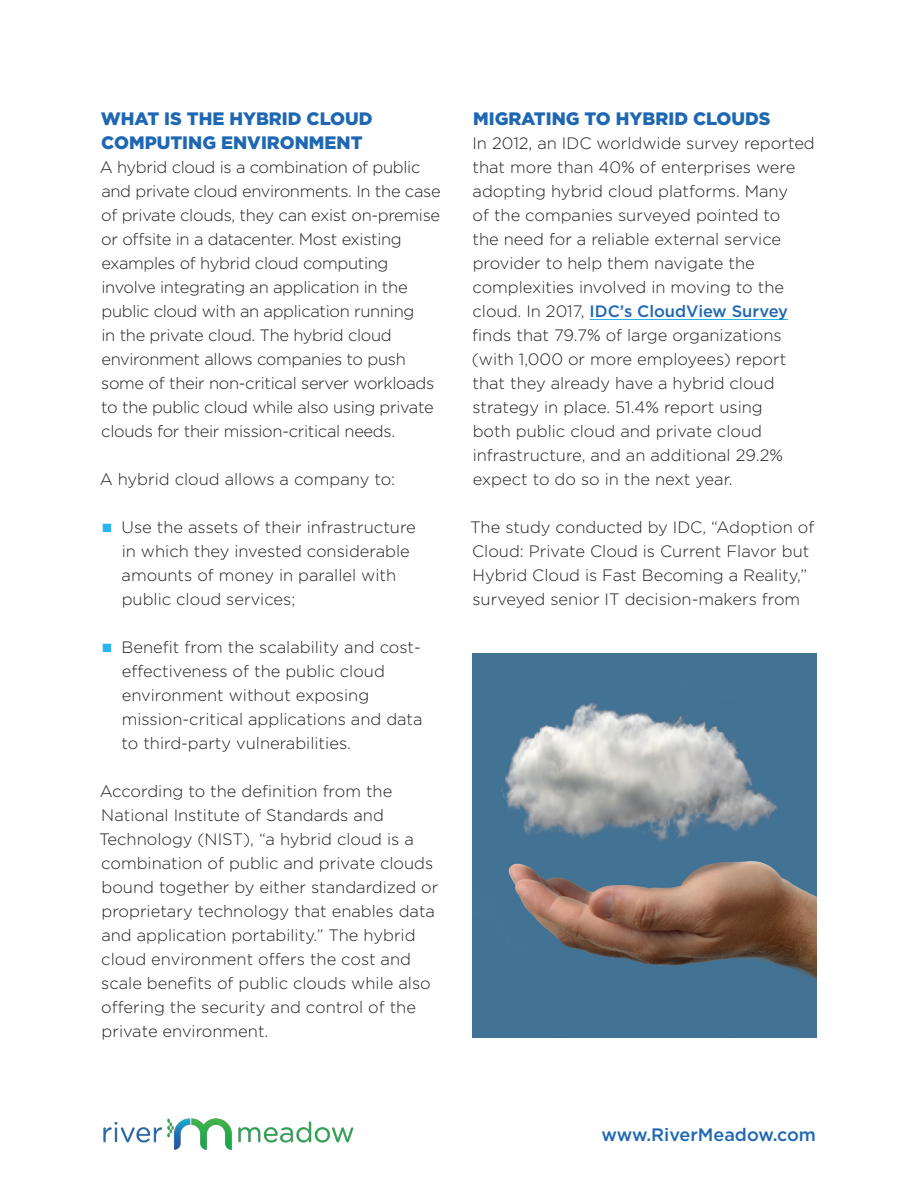
<style>
.page{position:relative;width:918px;height:1188px;background:#fff}
.page>*{position:absolute;margin:0;border:0;box-sizing:border-box;transform-origin:0 0}
.t1{font:900 18px/24px "Gotham";color:#1e67b3}
.t2{font:500 18px "Gotham";color:#1e67b3}
.Body{font:300 16.5px/24px "Gotham";color:#231f20}
.Body-2{font:300 16.5px/24px "Gotham";letter-spacing:-.02em;color:#231f20}
.s1{color:#26b5e8}
.s2{font-weight:500;color:#1e67b3}
</style>
<div class="page">
<img style="left:103px;top:1118px;width:251px;height:32px">
<hr style="left:590px;top:319px;width:198px;height:1px;background:#26b5e8">
<img style="left:472px;top:653px;width:345px;height:384px">
<p class="t1" style="left:101px;top:107px;width:273px">WHAT IS THE HYBRID CLOUD<br>COMPUTING ENVIRONMENT</p>
<p class="Body-2" style="left:100px;top:155px;width:343px">A hybrid cloud is a combination of public and private cloud environments. In the case of private clouds, they can exist on-premise or offsite in a datacenter. Most existing examples of hybrid cloud computing involve integrating an application in the public cloud with an application running<br>in the private cloud. The hybrid cloud environment allows companies to push some of their non-critical server workloads to the public cloud while also using private clouds for their mission-critical needs.</p>
<p class="Body" style="left:100px;top:467px;width:297px">A hybrid cloud allows a company to:</p>
<p class="Body" style="left:122px;top:515px;width:296px;text-indent:-19px"><span class="s1">■</span> Use the assets of their infrastructure in which they invested considerable amounts of money in parallel with public cloud services;</p>
<p class="Body" style="left:122px;top:635px;width:303px;text-indent:-19px"><span class="s1">■</span> Benefit from the scalability and cost&shy;effectiveness of the public cloud environment without exposing mission-critical applications and data to third-party vulnerabilities.</p>
<p class="Body" style="left:99px;top:779px;width:341px">According to the definition from the National Institute of Standards and Technology (NIST), “a hybrid cloud is a combination of public and private clouds bound together by either standardized or proprietary technology that enables data and application portability.” The hybrid cloud environment offers the cost and scale benefits of public clouds while also offering the security and control of the private environment.</p>
<p class="t1" style="left:473px;top:107px;width:299px">MIGRATING TO HYBRID CLOUDS</p>
<p class="Body" style="left:472px;top:131px;width:345px">In 2012, an IDC worldwide survey reported that more than 40% of enterprises were adopting hybrid cloud platforms. Many<br>of the companies surveyed pointed to<br>the need for a reliable external service provider to help them navigate the complexities involved in moving to the cloud. In 2017, <span class="s2">IDC’s CloudView Survey </span>finds that 79.7% of large organizations (with 1,000 or more employees) report that they already have a hybrid cloud strategy in place. 51.4% report using<br>both public cloud and private cloud infrastructure, and an additional 29.2% expect to do so in the next year.</p>
<p class="Body" style="left:470px;top:515px;width:346px">The study conducted by IDC, “Adoption of Cloud: Private Cloud is Current Flavor but Hybrid Cloud is Fast Becoming a Reality,” surveyed senior IT decision-makers from</p>
<p class="t2" style="left:602px;top:1123px;width:216px">www.RiverMeadow.com</p>
</div>
